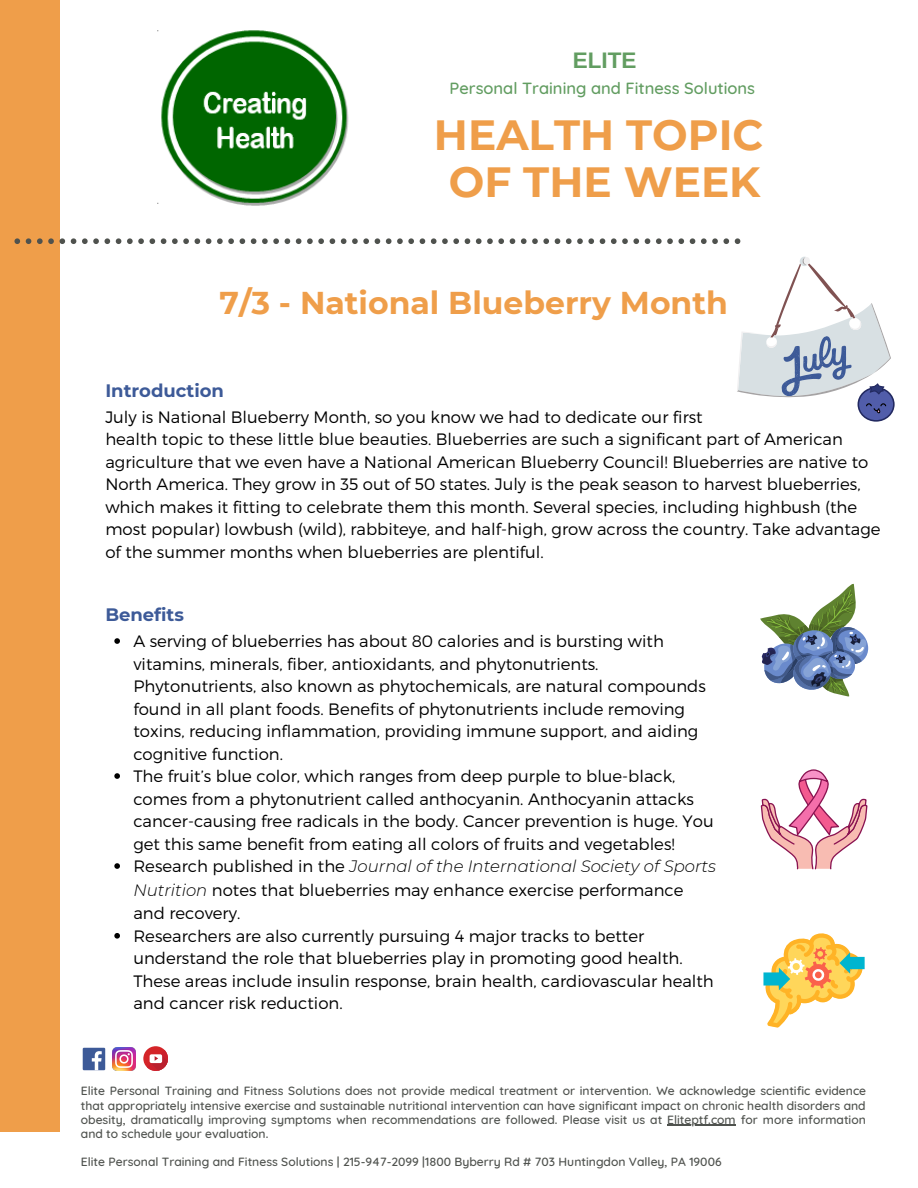
<style>
.page{position:relative;width:918px;height:1188px;background:#fff}
.page>*{position:absolute;margin:0;border:0;box-sizing:border-box;transform-origin:0 0}
.t1{font:700 42.15px "Montserrat";color:#ef9e4a}
.t2{font:700 31.5px "Montserrat";color:#ef9e4a}
.t3{font:700 22.5px "Arimo";color:#629d61}
.t4{font:700 18px "Montserrat";color:#3d5a98}
.t5{font:300 16.5px/22.5px "Montserrat";color:#000}
.t6{font:500 16.5px "Quicksand";color:#629d61}
.t7{font:500 12.15px/14.1px "Quicksand";color:#4f524e;text-align:justify}
.s1{font-style:italic}
</style>
<div class="page">
<div style="left:0;top:0;width:60px;height:1132px;background:#ef9e4a"></div>
<div style="left:83px;top:1048px;width:22px;height:22px;background:#3d5a98"></div>
<svg style="left:92px;top:1051px;width:10px;height:19px"></svg>
<img style="left:113px;top:1048px;width:22px;height:22px">
<svg style="left:14px;top:238px;width:726px;height:6px"></svg>
<img style="left:157px;top:30px;width:192px;height:176px">
<svg style="left:143px;top:1046px;width:25px;height:25px"></svg>
<svg style="left:147px;top:1050px;width:21px;height:21px"></svg>
<svg style="left:760px;top:583px;width:109px;height:114px"></svg>
<svg style="left:761px;top:769px;width:107px;height:100px"></svg>
<svg style="left:763px;top:933px;width:102px;height:95px"></svg>
<svg style="left:737px;top:257px;width:158px;height:165px"></svg>
<hr style="left:667px;top:1125px;width:69px;height:1px;background:#4f524e">
<svg style="left:114px;top:638px;width:6px;height:6px"></svg>
<svg style="left:114px;top:773px;width:6px;height:6px"></svg>
<svg style="left:114px;top:863px;width:6px;height:6px"></svg>
<svg style="left:114px;top:933px;width:6px;height:6px"></svg>
<p class="t3" style="left:573px;top:48px;width:65px">ELITE</p>
<p class="t6" style="left:450px;top:78px;width:307px">Personal Training and Fitness Solutions</p>
<p class="t1" style="left:434px;top:109px;width:331px">HEALTH TOPIC</p>
<p class="t1" style="left:449px;top:157px;width:313px">OF THE WEEK</p>
<p class="t2" style="left:220px;top:284px;width:510px">7/3 - National Blueberry Month</p>
<p class="t4" style="left:105px;top:379px;width:120px">Introduction</p>
<p class="t5" style="left:105px;top:405px;width:599px">July is National Blueberry Month, so you know we had to dedicate our first</p>
<p class="t5" style="left:105px;top:427px;width:777px">health topic to these little blue beauties. Blueberries are such a significant part of American agriculture that we even have a National American Blueberry Council! Blueberries are native to North America. They grow in 35 out of 50 states. July is the peak season to harvest blueberries, which makes it fitting to celebrate them this month. Several species, including highbush (the most popular) lowbush (wild), rabbiteye, and half-high, grow across the country. Take advantage of the summer months when blueberries are plentiful.</p>
<p class="t4" style="left:105px;top:604px;width:80px">Benefits</p>
<p class="t5" style="left:133px;top:629px;width:574px">A serving of blueberries has about 80 calories and is bursting with vitamins, minerals, fiber, antioxidants, and phytonutrients.<br>Phytonutrients, also known as phytochemicals, are natural compounds found in all plant foods. Benefits of phytonutrients include removing toxins, reducing inflammation, providing immune support, and aiding cognitive function.</p>
<p class="t5" style="left:133px;top:764px;width:582px">The fruit’s blue color, which ranges from deep purple to blue-black, comes from a phytonutrient called anthocyanin. Anthocyanin attacks cancer-causing free radicals in the body. Cancer prevention is huge. You get this same benefit from eating all colors of fruits and vegetables!</p>
<p class="t5" style="left:133px;top:854px;width:584px;line-height:23.7px">Research published in the <span class="s1">Journal of the International Society of Sports<br>Nutrition</span> notes that blueberries may enhance exercise performance and recovery.</p>
<p class="t5" style="left:133px;top:924px;width:582px">Researchers are also currently pursuing 4 major tracks to better understand the role that blueberries play in promoting good health.<br>These areas include insulin response, brain health, cardiovascular health and cancer risk reduction.</p>
<p class="t7" style="left:81px;top:1084px;width:787px">Elite Personal Training and Fitness Solutions does not provide medical treatment or intervention. We acknowledge scientific evidence that appropriately intensive exercise and sustainable nutritional intervention can have significant impact on chronic health disorders and obesity, dramatically improving symptoms when recommendations are followed. Please visit us at Eliteptf.com for more information and to schedule your evaluation.</p>
<p class="t7" style="left:81px;top:1155px;width:642px">Elite Personal Training and Fitness Solutions | 215-947-2099 |1800 Byberry Rd # 703 Huntingdon Valley, PA 19006</p>
</div>
